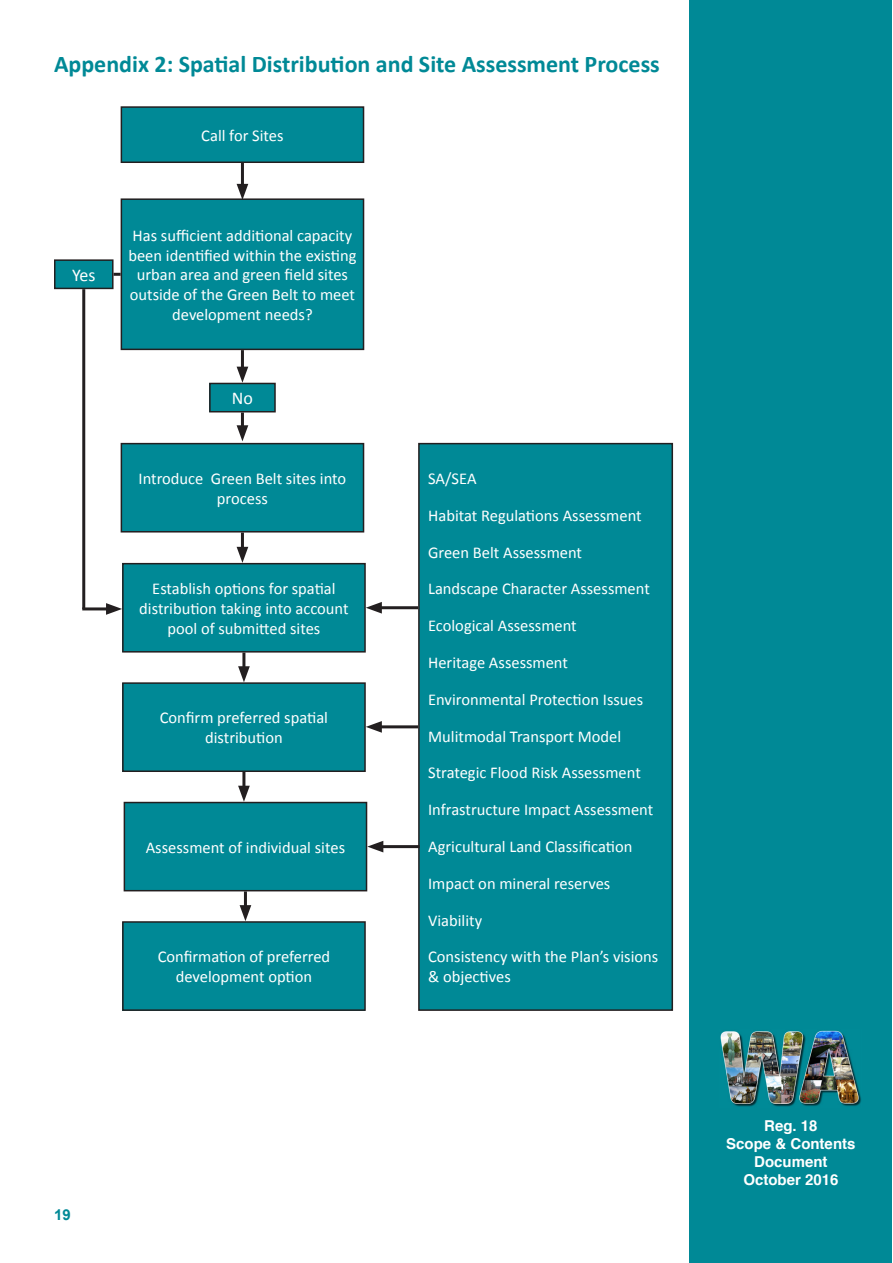
<style>
.page{position:relative;width:893px;height:1263px;background:#fff}
.page>*{position:absolute;margin:0;border:0;box-sizing:border-box;transform-origin:0 0}
.t1{font:700 24px "Calibri";color:#008996}
.t2{font:18px "Calibri";color:#fff}
.t3{font:16.5px/19.8px "Calibri";color:#fff;text-align:center}
.t4{font:700 15px/18px "Helvetica";color:#fff;text-align:center}
.t5{font:700 15px "Arial";color:#008996}
</style>
<div class="page">
<div style="left:689px;top:0;width:203px;height:1263px;background:#008996"></div>
<img style="left:720px;top:1030px;width:141px;height:77px">
<div style="left:121px;top:107px;width:243px;height:55px;background:#008996"></div>
<div style="left:121px;top:106px;width:243px;height:57px;border:2px solid #231f20"></div>
<div style="left:121px;top:199px;width:243px;height:150px;background:#008996"></div>
<div style="left:121px;top:198px;width:243px;height:152px;border:2px solid #231f20"></div>
<div style="left:121px;top:444px;width:243px;height:88px;background:#008996"></div>
<div style="left:121px;top:443px;width:243px;height:89px;border:2px solid #231f20"></div>
<div style="left:123px;top:564px;width:242px;height:88px;background:#008996"></div>
<div style="left:122px;top:563px;width:244px;height:89px;border:2px solid #231f20"></div>
<div style="left:123px;top:683px;width:242px;height:88px;background:#008996"></div>
<div style="left:122px;top:682px;width:244px;height:90px;border:2px solid #231f20"></div>
<div style="left:124px;top:802px;width:243px;height:89px;background:#008996"></div>
<div style="left:124px;top:802px;width:243px;height:89px;border:2px solid #231f20"></div>
<div style="left:123px;top:922px;width:242px;height:88px;background:#008996"></div>
<div style="left:122px;top:921px;width:244px;height:90px;border:2px solid #231f20"></div>
<div style="left:419px;top:444px;width:253px;height:566px;background:#008996"></div>
<div style="left:418px;top:443px;width:255px;height:568px;border:2px solid #231f20"></div>
<div style="left:55px;top:260px;width:58px;height:28px;background:#008996"></div>
<div style="left:54px;top:259px;width:60px;height:30px;border:2px solid #231f20"></div>
<div style="left:210px;top:383px;width:65px;height:29px;background:#008996"></div>
<div style="left:209px;top:383px;width:67px;height:29px;border:2px solid #231f20"></div>
<hr style="left:241px;top:163px;width:3px;height:27px;background:#231f20">
<svg style="left:237px;top:184px;width:11px;height:16px"></svg>
<hr style="left:241px;top:350px;width:3px;height:22px;background:#231f20">
<svg style="left:237px;top:367px;width:11px;height:16px"></svg>
<hr style="left:241px;top:412px;width:3px;height:19px;background:#231f20">
<svg style="left:237px;top:425px;width:11px;height:16px"></svg>
<hr style="left:241px;top:532px;width:3px;height:20px;background:#231f20">
<svg style="left:237px;top:547px;width:11px;height:16px"></svg>
<hr style="left:242px;top:652px;width:3px;height:20px;background:#231f20">
<svg style="left:238px;top:666px;width:12px;height:16px"></svg>
<hr style="left:242px;top:772px;width:3px;height:19px;background:#231f20">
<svg style="left:238px;top:786px;width:12px;height:16px"></svg>
<hr style="left:244px;top:891px;width:3px;height:20px;background:#231f20">
<svg style="left:240px;top:905px;width:11px;height:16px"></svg>
<hr style="left:378px;top:845px;width:42px;height:3px;background:#231f20">
<svg style="left:367px;top:841px;width:16px;height:11px"></svg>
<hr style="left:376px;top:725px;width:42px;height:3px;background:#231f20">
<svg style="left:366px;top:721px;width:16px;height:12px"></svg>
<hr style="left:376px;top:606px;width:42px;height:3px;background:#231f20">
<svg style="left:366px;top:602px;width:16px;height:12px"></svg>
<svg style="left:114px;top:273px;width:7px;height:3px"></svg>
<hr style="left:82px;top:289px;width:3px;height:320px;background:#231f20">
<hr style="left:82px;top:607px;width:30px;height:3px;background:#231f20">
<svg style="left:106px;top:603px;width:16px;height:12px"></svg>
<p class="t1" style="left:54px;top:49px;width:607px">Appendix 2: Spatial Distribution and Site Assessment Process</p>
<p class="t3" style="left:201px;top:126px;width:84px">Call for Sites</p>
<p class="t2" style="left:72px;top:264px;width:25px">Yes</p>
<p class="t3" style="left:128px;top:226px;width:230px">Has sufficient additional capacity been identified within the existing urban area and green field sites outside of the Green Belt to meet development needs?</p>
<p class="t2" style="left:232px;top:387px;width:23px">No</p>
<p class="t3" style="left:139px;top:469px;width:209px">Introduce Green Belt sites into process</p>
<p class="t3" style="left:152px;top:579px;width:185px">Establish options for spatial</p>
<p class="t3" style="left:139px;top:599px;width:211px">distribution taking into account pool of submitted sites</p>
<p class="t3" style="left:160px;top:708px;width:170px">Confirm preferred spatial</p>
<p class="t3" style="left:205px;top:728px;width:79px">distribution</p>
<p class="t3" style="left:146px;top:837px;width:201px">Assessment of individual sites</p>
<p class="t3" style="left:158px;top:947px;width:174px">Confirmation of preferred</p>
<p class="t3" style="left:176px;top:967px;width:138px">development option</p>
<p class="t3" style="left:428px;top:469px;width:50px">SA/SEA</p>
<p class="t3" style="left:428px;top:505px;width:215px">Habitat Regulations Assessment</p>
<p class="t3" style="left:428px;top:542px;width:155px">Green Belt Assessment</p>
<p class="t3" style="left:428px;top:579px;width:223px">Landscape Character Assessment</p>
<p class="t3" style="left:428px;top:616px;width:150px">Ecological Assessment</p>
<p class="t3" style="left:428px;top:653px;width:141px">Heritage Assessment</p>
<p class="t3" style="left:428px;top:689px;width:217px">Environmental Protection Issues</p>
<p class="t3" style="left:428px;top:726px;width:195px">Mulitmodal Transport Model</p>
<p class="t3" style="left:428px;top:763px;width:214px">Strategic Flood Risk Assessment</p>
<p class="t3" style="left:428px;top:800px;width:227px">Infrastructure Impact Assessment</p>
<p class="t3" style="left:428px;top:837px;width:206px">Agricultural Land Classification</p>
<p class="t3" style="left:428px;top:873px;width:184px">Impact on mineral reserves</p>
<p class="t3" style="left:428px;top:910px;width:56px">Viability</p>
<p class="t3" style="left:428px;top:947px;width:232px;text-align:left">Consistency with the Plan’s visions &amp; objectives</p>
<p class="t5" style="left:54px;top:1204px;width:18px">19</p>
<p class="t4" style="left:726px;top:1116px;width:131px">Reg. 18<br>Scope &amp; Contents<br>Document<br>October 2016</p>
</div>
